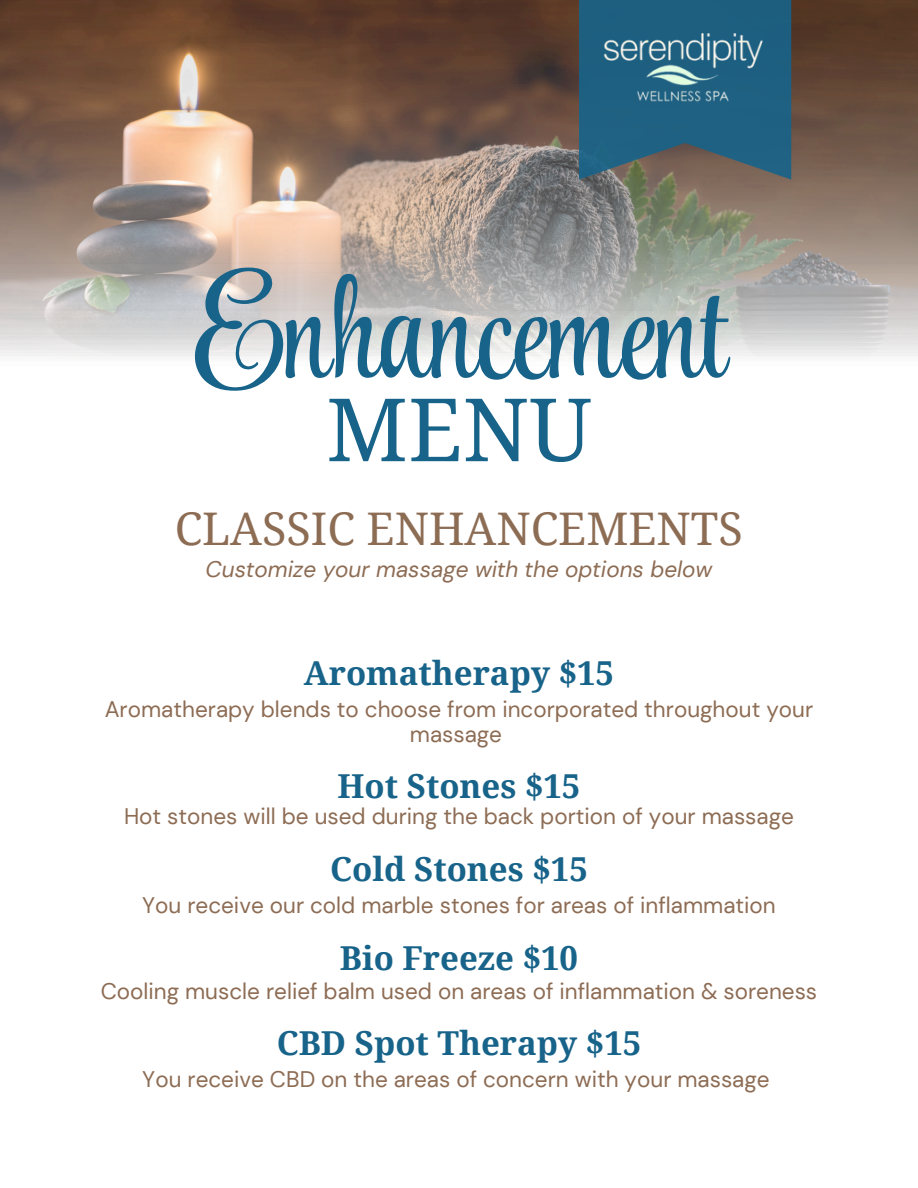
<style>
.page{position:relative;width:918px;height:1188px;background:#fff}
.page>*{position:absolute;margin:0;border:0;box-sizing:border-box;transform-origin:0 0}
.t1{font:135.9px "Style Formal";color:#186389}
.t2{font:87.45px "Droid Serif";color:#186389}
.t3{font:45px "Droid Serif";color:#8d6c54}
.t4{font:700 33px "Droid Serif";color:#186389}
.t5{font:22.5px/24.8px "DM Sans";color:#8d6c54;text-align:center}
.t6{font:italic 22.5px "DM Sans";color:#8d6c54}
</style>
<div class="page">
<img style="left:0;top:0;width:918px;height:357px">
<svg style="left:579px;top:0;width:212px;height:179px;background:#346177"></svg>
<img style="left:586px;top:14px;width:198px;height:114px">
<h1 class="t1" style="left:193px;top:274px;width:534px">Enhancement</h1>
<h2 class="t2" style="left:326px;top:380px;width:267px">MENU</h2>
<h2 class="t3" style="left:175px;top:503px;width:570px">CLASSIC ENHANCEMENTS</h2>
<h4 class="t6" style="left:206px;top:555px;width:508px">Customize your massage with the options below</h4>
<h3 class="t4" style="left:304px;top:654px;width:312px">Aromatherapy $15</h3>
<p class="t5" style="left:105px;top:697px;width:710px">Aromatherapy blends to choose from incorporated throughout your massage</p>
<p class="t4" style="left:338px;top:768px;width:244px">Hot Stones $15</p>
<h4 class="t5" style="left:124px;top:804px;width:671px">Hot stones will be used during the back portion of your massage</h4>
<h4 class="t4" style="left:330px;top:850px;width:259px">Cold Stones $15</h4>
<p class="t5" style="left:142px;top:893px;width:635px">You receive our cold marble stones for areas of inflammation</p>
<p class="t4" style="left:340px;top:939px;width:240px">Bio Freeze $10</p>
<h4 class="t5" style="left:101px;top:979px;width:718px">Cooling muscle relief balm used on areas of inflammation &amp; soreness</h4>
<h4 class="t4" style="left:277px;top:1024px;width:366px">CBD Spot Therapy $15</h4>
<p class="t5" style="left:142px;top:1067px;width:629px">You receive CBD on the areas of concern with your massage</p>
</div>
